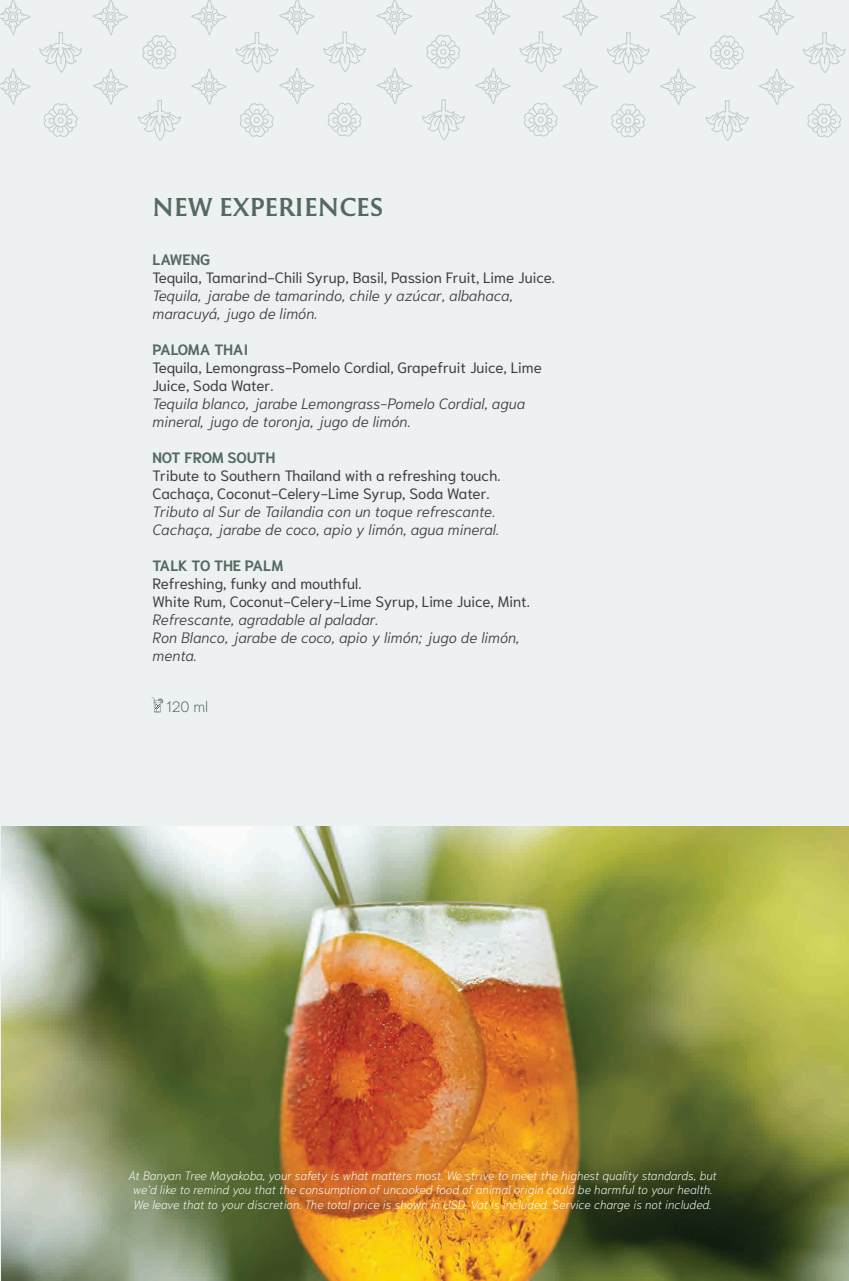
<style>
.page{position:relative;width:849px;height:1281px;background:#fff}
.page>*{position:absolute;margin:0;border:0;box-sizing:border-box;transform-origin:0 0}
.t1{font:24px "Reforma 1969 Negra";color:#546962}
.t2{font:italic 300 15px/18px "Niramit";color:#3e3e3f}
.t3{font:15px/18px "Niramit";color:#3e3e3f}
.t4{font:700 15px "Niramit";color:#546962}
.t5{font:200 15px "Niramit";color:#546962}
.t6{font:italic 200 12px/14.4px "Niramit";color:#fff;text-align:center}
</style>
<div class="page">
<div style="left:0;top:1px;width:849px;height:1280px;background:#edf1f2"></div>
<svg style="left:0;top:0;width:845px;height:141px"></svg>
<svg style="left:152px;top:697px;width:11px;height:15px"></svg>
<img style="left:2px;top:826px;width:847px;height:454px">
<h1 class="t1" style="left:152px;top:193px;width:233px">NEW EXPERIENCES</h1>
<p class="t4" style="left:152px;top:251px;width:59px">LAWENG</p>
<p class="t3" style="left:152px;top:269px;width:404px">Tequila, Tamarind-Chili Syrup, Basil, Passion Fruit, Lime Juice.</p>
<p class="t2" style="left:152px;top:287px;width:362px">Tequila, jarabe de tamarindo, chile y azúcar, albahaca, maracuyá, jugo de limón.</p>
<p class="t4" style="left:152px;top:341px;width:97px">PALOMA THAI</p>
<p class="t3" style="left:152px;top:359px;width:391px">Tequila, Lemongrass-Pomelo Cordial, Grapefruit Juice, Lime<br>Juice, Soda Water.</p>
<p class="t2" style="left:152px;top:395px;width:374px">Tequila blanco, jarabe Lemongrass-Pomelo Cordial, agua mineral, jugo de toronja, jugo de limón.</p>
<p class="t4" style="left:152px;top:449px;width:124px">NOT FROM SOUTH</p>
<p class="t3" style="left:152px;top:467px;width:349px">Tribute to Southern Thailand with a refreshing touch.<br>Cachaça, Coconut-Celery-Lime Syrup, Soda Water.</p>
<p class="t2" style="left:152px;top:503px;width:348px">Tributo al Sur de Tailandia con un toque refrescante.<br>Cachaça, jarabe de coco, apio y limón, agua mineral.</p>
<p class="t4" style="left:152px;top:557px;width:132px">TALK TO THE PALM</p>
<p class="t3" style="left:152px;top:575px;width:379px">Refreshing, funky and mouthful.<br>White Rum, Coconut-Celery-Lime Syrup, Lime Juice, Mint.</p>
<p class="t2" style="left:152px;top:611px;width:368px">Refrescante, agradable al paladar.<br>Ron Blanco, jarabe de coco, apio y limón; jugo de limón, menta.</p>
<p class="t5" style="left:166px;top:695px;width:43px">120 ml</p>
<p class="t6" style="left:128px;top:1168px;width:590px">At Banyan Tree Mayakoba, your safety is what matters most. We strive to meet the highest quality standards, but we’d like to remind you that the consumption of uncooked food of animal origin could be harmful to your health.<br>We leave that to your discretion. The total price is shown in USD. Vat is included. Service charge is not included.</p>
</div>
